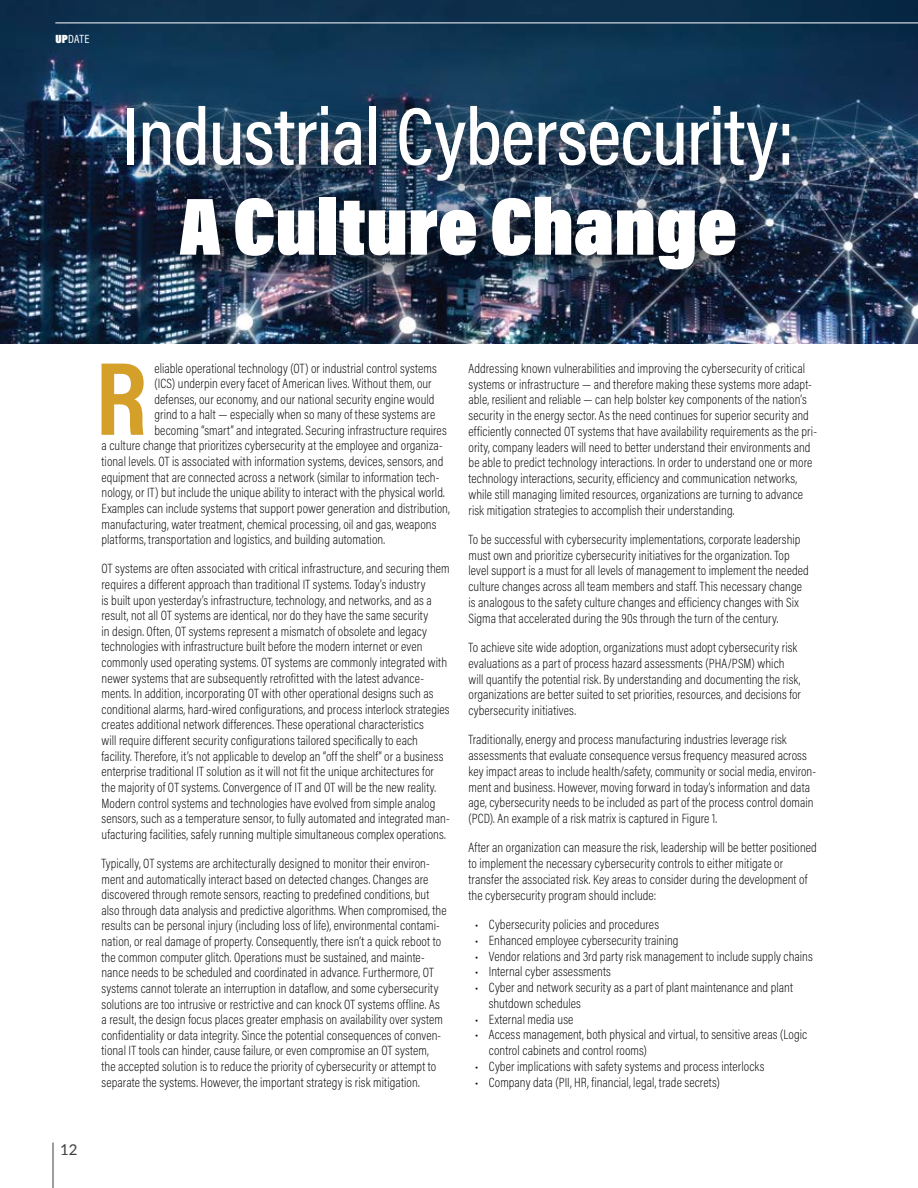
<style>
.page{position:relative;width:918px;height:1188px;background:#fff}
.page>*{position:absolute;margin:0;border:0;box-sizing:border-box;transform-origin:0 0}
.t1{font:700 105.3px "Acumin Pro Cond";color:#d4a02a}
.t2{font:500 82.5px "Acumin Pro Cond";letter-spacing:-.015em;color:#fff}
.t3{font:900 82.5px "Acumin Pro Cond";color:#fff}
.t4{font:15px "Lato";color:#3e3e3e}
.t5{font:200 13.5px/15.6px "Acumin Pro Cond";letter-spacing:.005em;color:#000}
.t6{font:12px "Acumin Pro Cond";color:#fff}
.s1{font-weight:900}
</style>
<div class="page">
<img style="left:0;top:0;width:918px;height:343px">
<div style="left:108px;top:88px;width:721px;height:221px;background:#000;opacity:.75"></div>
<hr style="left:55px;top:23px;width:863px;height:1px;background:#fff">
<hr style="left:53px;top:1142px;width:1px;height:46px;background:#3e3e3e">
<p class="t6" style="left:55px;top:31px;width:36px"><span class="s1">UP</span>DATE</p>
<h2 class="t2" style="left:122px;top:83px;width:674px">Industrial Cybersecurity:</h2>
<h2 class="t3" style="left:179px;top:174px;width:560px">A Culture Change</h2>
<p class="t4" style="left:60px;top:1138px;width:19px">12</p>
<h1 class="t1" style="left:95px;top:329px;width:53px">R</h1>
<p class="t5" style="left:154px;top:360px;width:284px">eliable operational technology (OT) or industrial control systems</p>
<p class="t5" style="left:154px;top:376px;width:279px">(ICS) underpin every facet of American lives. Without them, our</p>
<p class="t5" style="left:154px;top:391px;width:281px">defenses, our economy, and our national security engine would</p>
<p class="t5" style="left:154px;top:407px;width:282px">grind to a halt — especially when so many of these systems are</p>
<p class="t5" style="left:154px;top:422px;width:294px">becoming “smart” and integrated. Securing infrastructure requires</p>
<p class="t5" style="left:102px;top:438px;width:343px">a culture change that prioritizes cybersecurity at the employee and organiza-</p>
<p class="t5" style="left:102px;top:453px;width:343px">tional levels. OT is associated with information systems, devices, sensors, and</p>
<p class="t5" style="left:102px;top:469px;width:339px">equipment that are connected across a network (similar to information tech-</p>
<p class="t5" style="left:102px;top:485px;width:345px">nology, or IT) but include the unique ability to interact with the physical world.</p>
<p class="t5" style="left:102px;top:500px;width:350px">Examples can include systems that support power generation and distribution,</p>
<p class="t5" style="left:102px;top:516px;width:336px">manufacturing, water treatment, chemical processing, oil and gas, weapons</p>
<p class="t5" style="left:102px;top:532px;width:285px">platforms, transportation and logistics, and building automation.</p>
<p class="t5" style="left:102px;top:561px;width:350px">OT systems are often associated with critical infrastructure, and securing them requires a different approach than traditional IT systems. Today’s industry<br>is built upon yesterday’s infrastructure, technology, and networks, and as a result, not all OT systems are identical, nor do they have the same security<br>in design. Often, OT systems represent a mismatch of obsolete and legacy technologies with infrastructure built before the modern internet or even commonly used operating systems. OT systems are commonly integrated with newer systems that are subsequently retrofitted with the latest advance&shy;ments. In addition, incorporating OT with other operational designs such as conditional alarms, hard-wired configurations, and process interlock strategies creates additional network differences. These operational characteristics<br>will require different security configurations tailored specifically to each facility. Therefore, it’s not applicable to develop an “off the shelf” or a business enterprise traditional IT solution as it will not fit the unique architectures for the majority of OT systems. Convergence of IT and OT will be the new reality.<br>Modern control systems and technologies have evolved from simple analog sensors, such as a temperature sensor, to fully automated and integrated man&shy;ufacturing facilities, safely running multiple simultaneous complex operations.</p>
<p class="t5" style="left:102px;top:855px;width:347px">Typically, OT systems are architecturally designed to monitor their environ&shy;ment and automatically interact based on detected changes. Changes are discovered through remote sensors, reacting to predefined conditions, but also through data analysis and predictive algorithms. When compromised, the results can be personal injury (including loss of life), environmental contami&shy;nation, or real damage of property. Consequently, there isn’t a quick reboot to the common computer glitch. Operations must be sustained, and mainte&shy;nance needs to be scheduled and coordinated in advance. Furthermore, OT systems cannot tolerate an interruption in dataflow, and some cybersecurity solutions are too intrusive or restrictive and can knock OT systems offline. As a result, the design focus places greater emphasis on availability over system confidentiality or data integrity. Since the potential consequences of conven&shy;tional IT tools can hinder, cause failure, or even compromise an OT system,<br>the accepted solution is to reduce the priority of cybersecurity or attempt to separate the systems. However, the important strategy is risk mitigation.</p>
<p class="t5" style="left:469px;top:360px;width:350px">Addressing known vulnerabilities and improving the cybersecurity of critical systems or infrastructure — and therefore making these systems more adapt&shy;able, resilient and reliable — can help bolster key components of the nation’s security in the energy sector. As the need continues for superior security and efficiently connected OT systems that have availability requirements as the pri&shy;ority, company leaders will need to better understand their environments and be able to predict technology interactions. In order to understand one or more technology interactions, security, efficiency and communication networks, while still managing limited resources, organizations are turning to advance risk mitigation strategies to accomplish their understanding.</p>
<p class="t5" style="left:469px;top:531px;width:342px">To be successful with cybersecurity implementations, corporate leadership must own and prioritize cybersecurity initiatives for the organization. Top level support is a must for all levels of management to implement the needed culture changes across all team members and staff. This necessary change is analogous to the safety culture changes and efficiency changes with Six Sigma that accelerated during the 90s through the turn of the century.</p>
<p class="t5" style="left:469px;top:639px;width:334px">To achieve site wide adoption, organizations must adopt cybersecurity risk evaluations as a part of process hazard assessments (PHA/PSM) which will quantify the potential risk. By understanding and documenting the risk, organizations are better suited to set priorities, resources, and decisions for cybersecurity initiatives.</p>
<p class="t5" style="left:469px;top:732px;width:349px">Traditionally, energy and process manufacturing industries leverage risk assessments that evaluate consequence versus frequency measured across key impact areas to include health/safety, community or social media, environ&shy;ment and business. However, moving forward in today’s information and data age, cybersecurity needs to be included as part of the process control domain (PCD). An example of a risk matrix is captured in Figure 1.</p>
<p class="t5" style="left:469px;top:840px;width:350px">After an organization can measure the risk, leadership will be better positioned to implement the necessary cybersecurity controls to either mitigate or transfer the associated risk. Key areas to consider during the development of the cybersecurity program should include:</p>
<p class="t5" style="left:475px;top:916px;width:185px">• Cybersecurity policies and procedures</p>
<p class="t5" style="left:475px;top:932px;width:205px">• Enhanced employee cybersecurity training</p>
<p class="t5" style="left:475px;top:948px;width:339px">• Vendor relations and 3rd party risk management to include supply chains</p>
<p class="t5" style="left:475px;top:964px;width:137px">• Internal cyber assessments</p>
<p class="t5" style="left:489px;top:979px;width:306px;text-indent:-14px">• Cyber and network security as a part of plant maintenance and plant shutdown schedules</p>
<p class="t5" style="left:475px;top:1011px;width:100px">• External media use</p>
<p class="t5" style="left:489px;top:1027px;width:320px;text-indent:-14px">• Access management, both physical and virtual, to sensitive areas (Logic control cabinets and control rooms)</p>
<p class="t5" style="left:475px;top:1058px;width:291px">• Cyber implications with safety systems and process interlocks</p>
<p class="t5" style="left:475px;top:1074px;width:246px">• Company data (PII, HR, financial, legal, trade secrets)</p>
</div>
